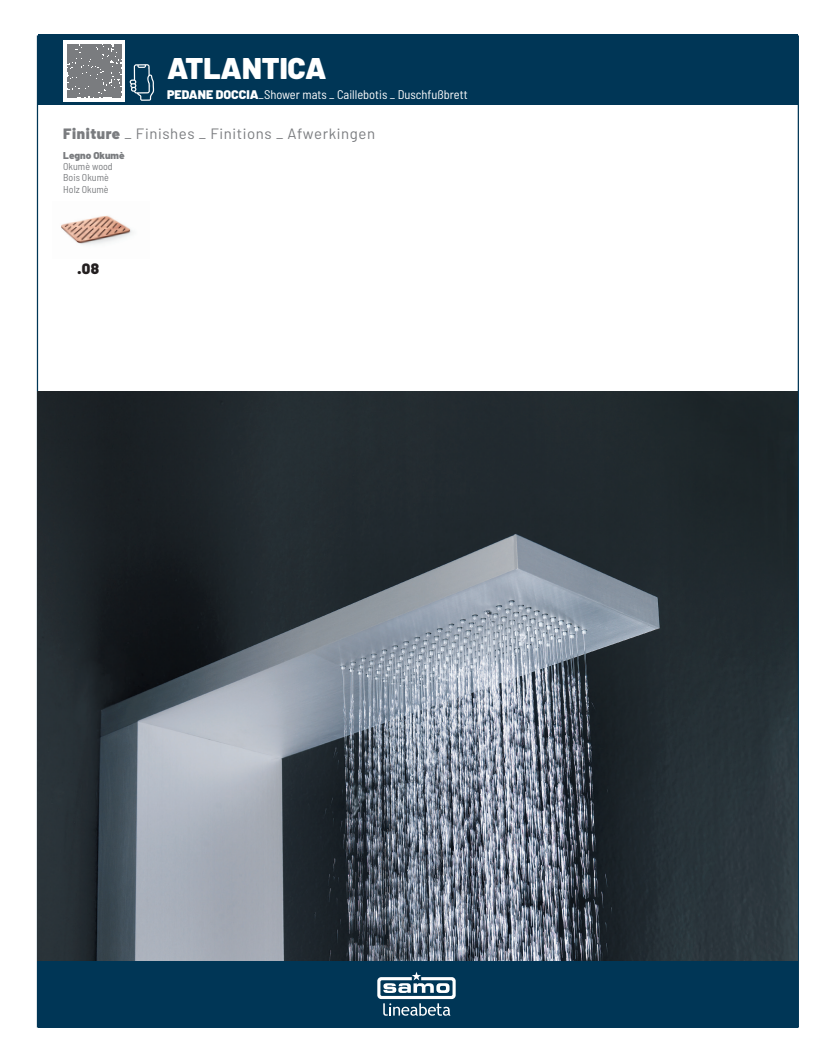
<style>
.page{position:relative;width:833px;height:1063px;background:#fff}
.page>*{position:absolute;margin:0;border:0;box-sizing:border-box;transform-origin:0 0}
.t1{font:900 30px "Barlow";color:#fff}
.t2{font:15px "Barlow";letter-spacing:.04em;color:#7a7c7f}
.t3{font:900 15px "Barlow";color:#231f20}
.t4{font:semi-condensed 12.5px "Barlow";color:#fff}
.t5{font:semi-condensed 10px/11.2px "Barlow";color:#7a7c7f}
.t6{font:900 10px "Barlow";color:#7a7c7f}
.s1{font-weight:900;font-stretch:normal}
.s2{font-weight:900}
</style>
<div class="page">
<div style="left:38px;top:960px;width:759px;height:68px;background:#003656"></div>
<svg style="left:377px;top:972px;width:79px;height:44px"></svg>
<img style="left:38px;top:391px;width:759px;height:569px">
<div style="left:38px;top:35px;width:759px;height:70px;background:#003656"></div>
<img style="left:61px;top:215px;width:72px;height:30px">
<div style="left:63px;top:40px;width:62px;height:62px;background:#fff"></div>
<div style="left:68px;top:44px;width:53px;height:54px;background:#7a7c7f"></div>
<svg style="left:129px;top:64px;width:25px;height:37px"></svg>
<h1 class="t1" style="left:167px;top:49px;width:161px">ATLANTICA</h1>
<p class="t4" style="left:167px;top:86px;width:302px"><span class="s1">PEDANE DOCCIA</span>_Shower mats _ Caillebotis _ Duschfußbrett</p>
<p class="t2" style="left:63px;top:124px;width:313px"><span class="s2">Finiture</span> _ Finishes _ Finitions _ Afwerkingen</p>
<p class="t6" style="left:63px;top:149px;width:63px">Legno Okumè</p>
<p class="t5" style="left:63px;top:161px;width:51px">Okumè wood<br>Bois Okumè<br>Holz Okumè</p>
<p class="t3" style="left:78px;top:259px;width:23px">.08</p>
</div>
